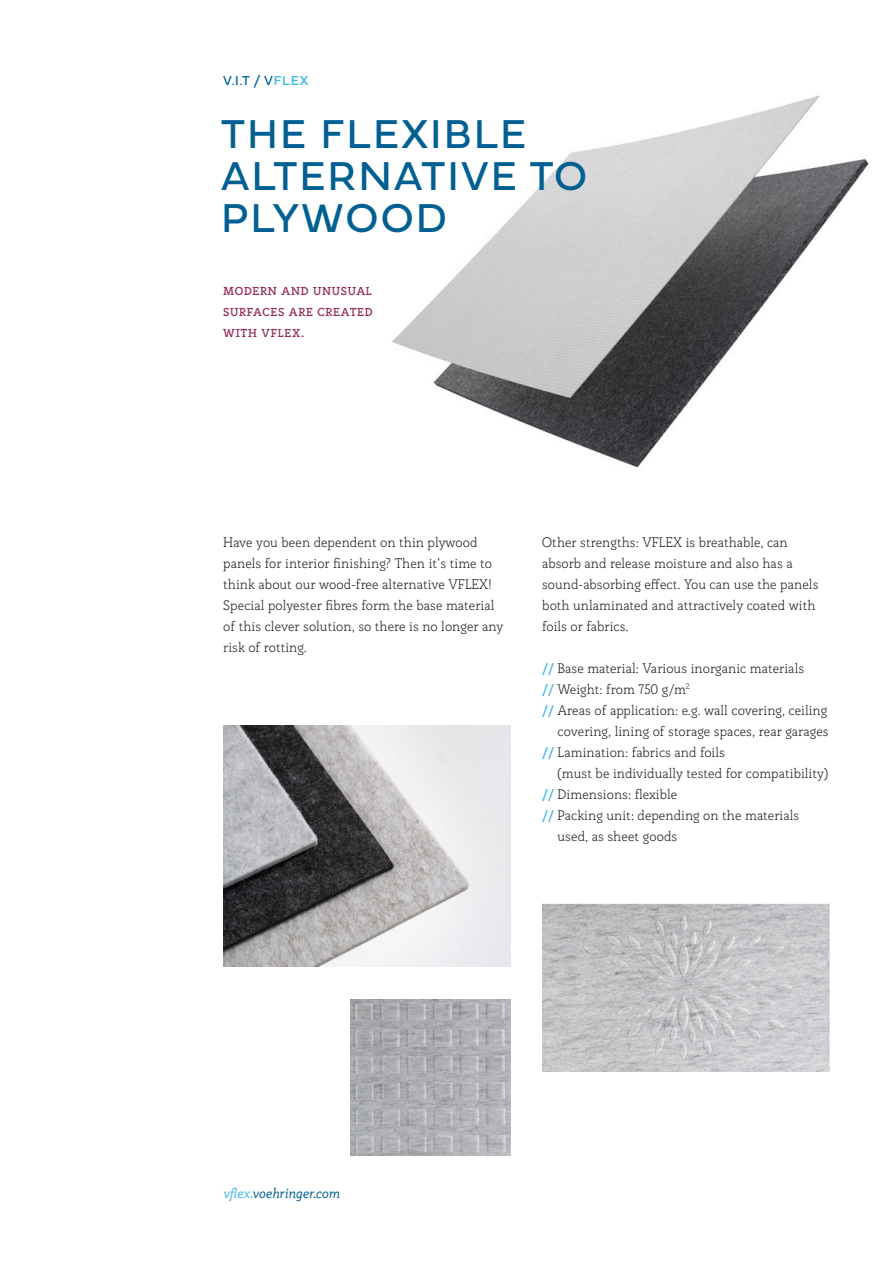
<style>
.page{position:relative;width:893px;height:1263px;background:#fff}
.page>*{position:absolute;margin:0;border:0;box-sizing:border-box;transform-origin:0 0}
.t1{font:42px/42px "Fieldwork Hum";letter-spacing:.05em;color:#016091}
.t2{font:300 13.5px/21px "Rogliano";color:#231f20}
.t3{font:italic 13.5px "Rogliano";color:#016091}
.t4{font:13.5px "Fieldwork Hum";letter-spacing:.05em;color:#016091}
.t5{font:700 11.25px/21px "Rogliano";letter-spacing:.06em;color:#942c57;text-align:justify}
.s1{color:#39b4e7}
.s2{font-weight:700;color:#39b4e7}
</style>
<div class="page">
<img style="left:392px;top:95px;width:477px;height:373px">
<img style="left:542px;top:904px;width:287px;height:168px">
<img style="left:223px;top:725px;width:287px;height:242px">
<img style="left:351px;top:999px;width:159px;height:157px">
<p class="t4" style="left:223px;top:70px;width:87px">V.I.T / V<span class="s1">FLEX</span></p>
<h1 class="t1" style="left:221px;top:111px;width:368px">THE FLEXIBLE<br>ALTERNATIVE TO<br>PLYWOOD</h1>
<p class="t5" style="left:223px;top:280px;width:151px">MODERN AND UNUSUAL SURFACES ARE CREATED WITH VFLEX.</p>
<p class="t2" style="left:223px;top:531px;width:281px">Have you been dependent on thin plywood panels for interior finishing? Then it‘s time to think about our wood-free alternative VFLEX!<br>Special polyester fibres form the base material of this clever solution, so there is no longer any risk of rotting.</p>
<p class="t2" style="left:542px;top:531px;width:278px">Other strengths: VFLEX is breathable, can absorb and release moisture and also has a sound-absorbing effect. You can use the panels both unlaminated and attractively coated with foils or fabrics.</p>
<p class="t2" style="left:542px;top:657px;width:264px"><span class="s2">//</span> Base material: Various inorganic materials</p>
<p class="t2" style="left:542px;top:678px;width:149px"><span class="s2">//</span> Weight: from 750 g/m<sup>2</sup></p>
<p class="t2" style="left:542px;top:699px;width:287px"><span class="s2">//</span> Areas of application: e.g. wall covering, ceiling</p>
<p class="t2" style="left:558px;top:720px;width:273px">covering, lining of storage spaces, rear garages</p>
<p class="t2" style="left:542px;top:741px;width:184px"><span class="s2">//</span> Lamination: fabrics and foils</p>
<p class="t2" style="left:558px;top:762px;width:272px">(must be individually tested for compatibility)</p>
<p class="t2" style="left:542px;top:783px;width:137px"><span class="s2">//</span> Dimensions: flexible</p>
<p class="t2" style="left:542px;top:804px;width:259px"><span class="s2">//</span> Packing unit: depending on the materials</p>
<p class="t2" style="left:558px;top:825px;width:121px">used, as sheet goods</p>
<p class="t3" style="left:223px;top:1184px;width:118px"><span class="s1">vflex.</span>voehringer.com</p>
</div>
